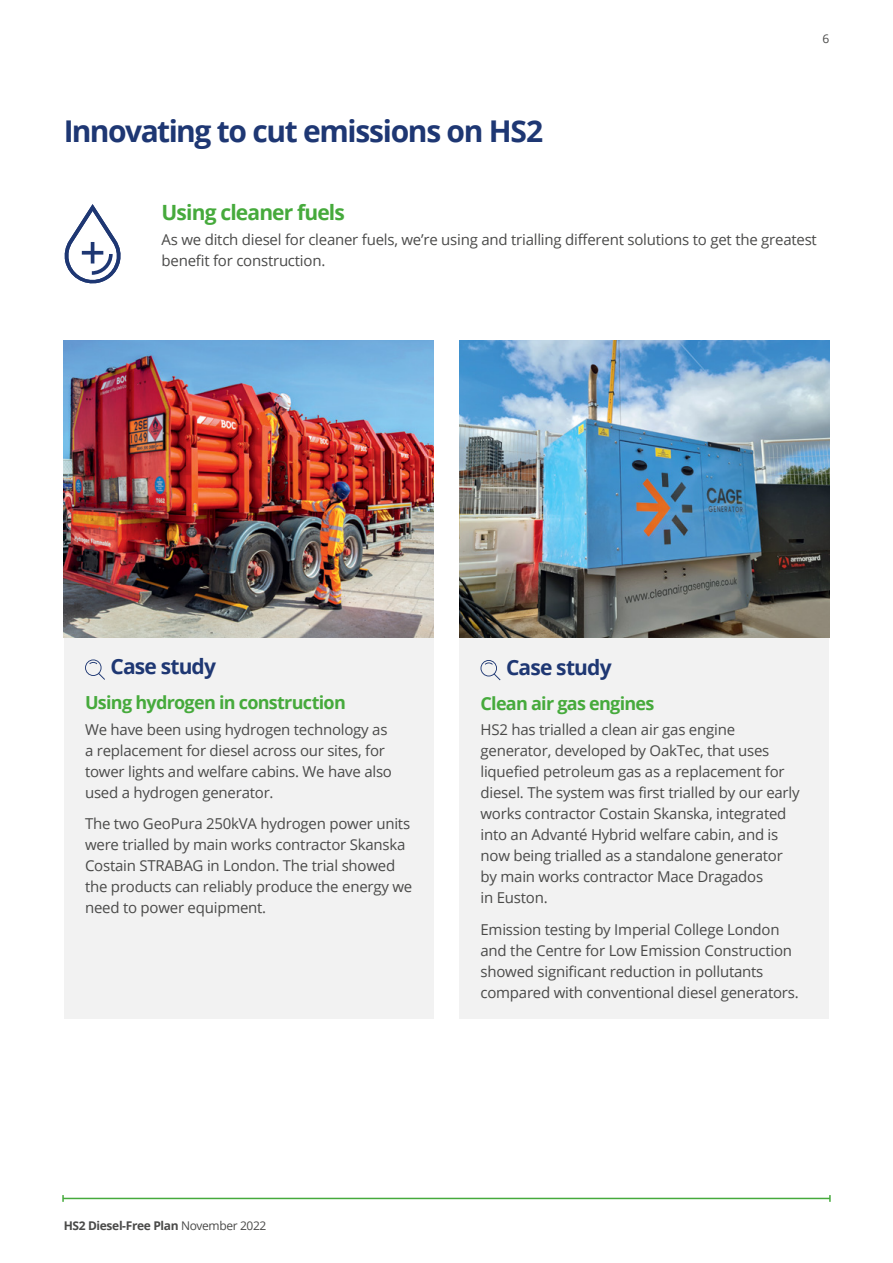
<style>
.page{position:relative;width:893px;height:1263px;background:#fff}
.page>*{position:absolute;margin:0;border:0;box-sizing:border-box;transform-origin:0 0}
.t1{font:700 30px "Open Sans";letter-spacing:-.05em;color:#1e3773}
.t2{font:700 21px "Open Sans";letter-spacing:-.04em;color:#1e3773}
.t3{font:700 21px "Open Sans";letter-spacing:-.04em;color:#46aa3c}
.t4{font:700 18px "Open Sans";letter-spacing:-.04em;color:#46aa3c}
.t5{font:15px/21px "Open Sans";letter-spacing:-.015em;color:#4a4a49}
.t6{font:700 12px "Open Sans";letter-spacing:-.03em;color:#4a4a49}
.t7{font:12px "Open Sans";color:#4a4a49}
.s1{font-weight:400}
</style>
<div class="page">
<hr style="left:63px;top:1198px;width:767px;height:1px;background:#46aa3c">
<svg style="left:62px;top:1195px;width:2px;height:7px"></svg>
<svg style="left:829px;top:1195px;width:2px;height:7px"></svg>
<svg style="left:64px;top:204px;width:57px;height:80px"></svg>
<div style="left:64px;top:637px;width:370px;height:382px;background:#f2f2f2"></div>
<svg style="left:85px;top:659px;width:20px;height:21px"></svg>
<img style="left:64px;top:340px;width:370px;height:298px">
<div style="left:459px;top:637px;width:370px;height:382px;background:#f2f2f2"></div>
<svg style="left:480px;top:660px;width:21px;height:20px"></svg>
<img style="left:459px;top:340px;width:370px;height:298px">
<h1 class="t1" style="left:64px;top:110px;width:481px">Innovating to cut emissions on HS2</h1>
<p class="t7" style="left:822px;top:30px;width:8px">6</p>
<h2 class="t3" style="left:162px;top:198px;width:185px">Using cleaner fuels</h2>
<p class="t5" style="left:162px;top:229px;width:657px">As we ditch diesel for cleaner fuels, we’re using and trialling different solutions to get the greatest benefit for construction.</p>
<h2 class="t2" style="left:111px;top:651px;width:107px">Case study</h2>
<p class="t4" style="left:85px;top:690px;width:262px">Using hydrogen in construction</p>
<p class="t5" style="left:85px;top:718px;width:308px">We have been using hydrogen technology as a replacement for diesel across our sites, for tower lights and welfare cabins. We have also used a hydrogen generator.</p>
<p class="t5" style="left:85px;top:813px;width:329px">The two GeoPura 250kVA hydrogen power units were trialled by main works contractor Skanska Costain STRABAG in London. The trial showed the products can reliably produce the energy we need to power equipment.</p>
<h2 class="t2" style="left:506px;top:652px;width:107px">Case study</h2>
<p class="t4" style="left:480px;top:690px;width:175px">Clean air gas engines</p>
<p class="t5" style="left:480px;top:719px;width:321px">HS2 has trialled a clean air gas engine generator, developed by OakTec, that uses liquefied petroleum gas as a replacement for diesel. The system was first trialled by our early works contractor Costain Skanska, integrated into an Advanté Hybrid welfare cabin, and is now being trialled as a standalone generator by main works contractor Mace Dragados<br>in Euston.</p>
<p class="t5" style="left:480px;top:918px;width:320px">Emission testing by Imperial College London and the Centre for Low Emission Construction showed significant reduction in pollutants compared with conventional diesel generators.</p>
<p class="t6" style="left:64px;top:1217px;width:204px">HS2 Diesel-Free Plan <span class="s1">November 2022</span></p>
</div>
